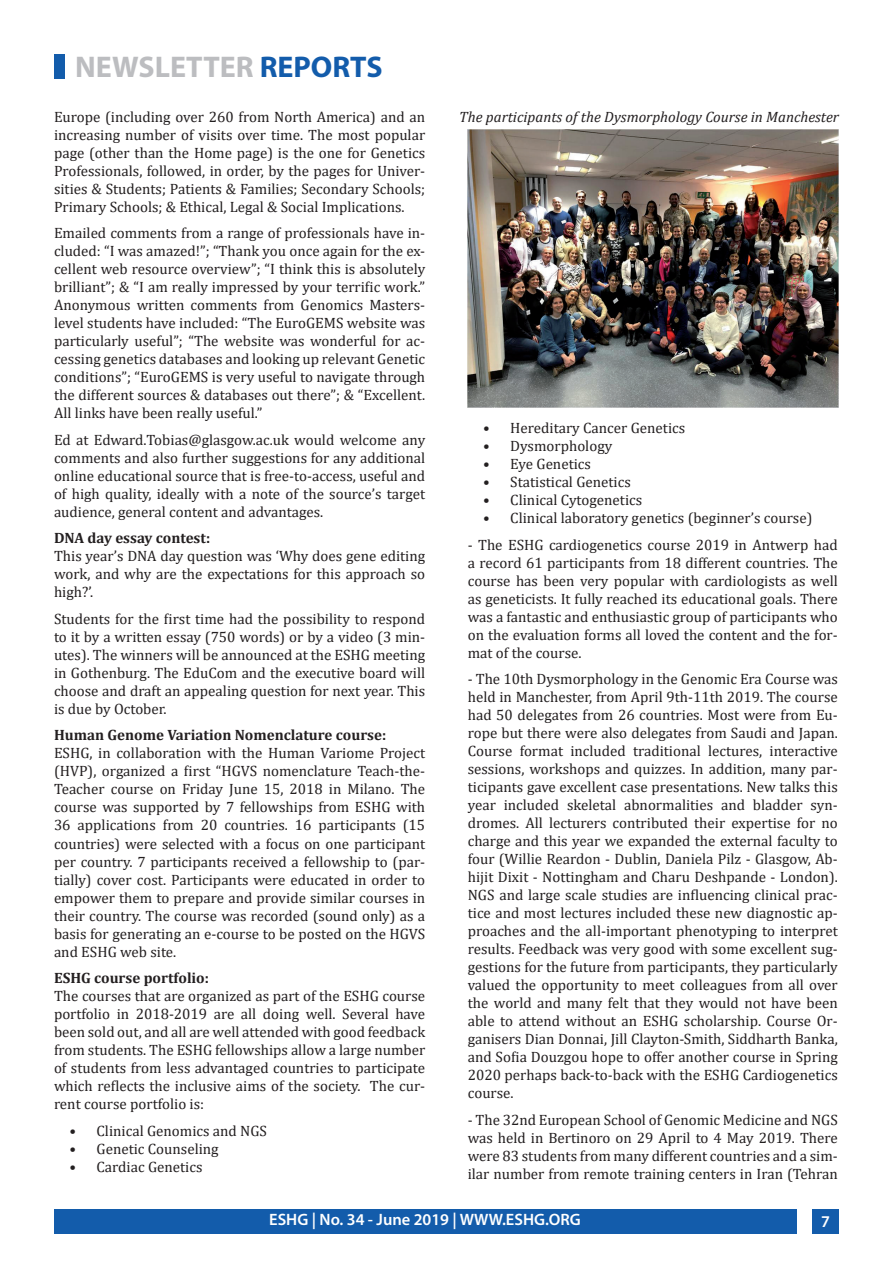
<style>
.page{position:relative;width:893px;height:1263px;background:#fff}
.page>*{position:absolute;margin:0;border:0;box-sizing:border-box;transform-origin:0 0}
.t1{font:700 30px "Myriad Pro";color:#bcbdc0}
.t2{font:600 16.5px "Myriad Pro";color:#fff}
.t3{font:15px/18px "Cambria";color:#231f20;text-align:justify}
.t4{font:700 15px "Cambria";color:#231f20}
.t5{font:italic 15px "Cambria";color:#231f20}
.s1{color:#135cab}
</style>
<div class="page">
<div style="left:54px;top:1209px;width:742px;height:24px;background:#135cab"></div>
<div style="left:54px;top:54px;width:10px;height:25px;background:#135cab"></div>
<div style="left:812px;top:1209px;width:27px;height:24px;background:#135cab"></div>
<img style="left:468px;top:130px;width:371px;height:277px">
<h1 class="t1" style="left:75px;top:47px;width:309px">NEWSLETTER <span class="s1">REPORTS</span></h1>
<p class="t3" style="left:54px;top:108px;width:373px">Europe (including over 260 from North America) and an increasing number of visits over time. The most popular page (other than the Home page) is the one for Genetics Professionals, followed, in order, by the pages for Univer&shy;sities &amp; Students; Patients &amp; Families; Secondary Schools; Primary Schools; &amp; Ethical, Legal &amp; Social Implications.</p>
<p class="t3" style="left:54px;top:224px;width:373px">Emailed comments from a range of professionals have in&shy;cluded: “I was amazed!”; “Thank you once again for the ex&shy;cellent web resource overview”; “I think this is absolutely brilliant”; &amp; “I am really impressed by your terrific work.” Anonymous written comments from Genomics Masters&shy;level students have included: “The EuroGEMS website was particularly useful”; “The website was wonderful for ac&shy;cessing genetics databases and looking up relevant Genetic conditions”; “EuroGEMS is very useful to navigate through the different sources &amp; databases out there”; &amp; “Excellent.<br>All links have been really useful.”</p>
<p class="t3" style="left:54px;top:431px;width:373px">Ed at Edward.Tobias@glasgow.ac.uk would welcome any comments and also further suggestions for any additional online educational source that is free-to-access, useful and of high quality, ideally with a note of the source’s target audience, general content and advantages.</p>
<p class="t4" style="left:54px;top:528px;width:158px">DNA day essay contest:</p>
<p class="t3" style="left:54px;top:547px;width:373px">This year’s DNA day question was ‘Why does gene editing work, and why are the expectations for this approach so high?’.</p>
<p class="t3" style="left:54px;top:610px;width:373px">Students for the first time had the possibility to respond to it by a written essay (750 words) or by a video (3 min&shy;utes). The winners will be announced at the ESHG meeting in Gothenburg. The EduCom and the executive board will choose and draft an appealing question for next year. This is due by October.</p>
<p class="t4" style="left:54px;top:725px;width:334px">Human Genome Variation Nomenclature course:</p>
<p class="t3" style="left:54px;top:744px;width:373px">ESHG, in collaboration with the Human Variome Project (HVP), organized a first “HGVS nomenclature Teach-the-Teacher course on Friday June 15, 2018 in Milano. The course was supported by 7 fellowships from ESHG with 36 applications from 20 countries. 16 participants (15 countries) were selected with a focus on one participant per country. 7 participants received a fellowship to (par&shy;tially) cover cost. Participants were educated in order to empower them to prepare and provide similar courses in their country. The course was recorded (sound only) as a basis for generating an e-course to be posted on the HGVS and ESHG web site.</p>
<p class="t4" style="left:54px;top:967px;width:157px">ESHG course portfolio:</p>
<p class="t3" style="left:54px;top:987px;width:373px">The courses that are organized as part of the ESHG course portfolio in 2018-2019 are all doing well. Several have been sold out, and all are well attended with good feedback from students. The ESHG fellowships allow a large number of students from less advantaged countries to participate which reflects the inclusive aims of the society. The cur&shy;rent course portfolio is:</p>
<p class="t3" style="left:70px;top:1121px;width:199px">• Clinical Genomics and NGS</p>
<p class="t3" style="left:70px;top:1139px;width:151px">• Genetic Counseling</p>
<p class="t3" style="left:70px;top:1157px;width:134px">• Cardiac Genetics</p>
<p class="t5" style="left:459px;top:106px;width:381px">The participants of the Dysmorphology Course in Manchester</p>
<p class="t3" style="left:483px;top:419px;width:203px">• Hereditary Cancer Genetics</p>
<p class="t3" style="left:483px;top:437px;width:131px">• Dysmorphology</p>
<p class="t3" style="left:483px;top:455px;width:109px">• Eye Genetics</p>
<p class="t3" style="left:483px;top:473px;width:149px">• Statistical Genetics</p>
<p class="t3" style="left:483px;top:491px;width:160px">• Clinical Cytogenetics</p>
<p class="t3" style="left:483px;top:509px;width:331px">• Clinical laboratory genetics (beginner’s course)</p>
<p class="t3" style="left:468px;top:535px;width:372px">- The ESHG cardiogenetics course 2019 in Antwerp had a record 61 participants from 18 different countries. The course has been very popular with cardiologists as well as geneticists. It fully reached its educational goals. There was a fantastic and enthusiastic group of participants who on the evaluation forms all loved the content and the for&shy;mat of the course.</p>
<p class="t3" style="left:468px;top:670px;width:372px">- The 10th Dysmorphology in the Genomic Era Course was held in Manchester, from April 9th-11th 2019. The course had 50 delegates from 26 countries. Most were from Eu&shy;rope but there were also delegates from Saudi and Japan.<br>Course format included traditional lectures, interactive sessions, workshops and quizzes. In addition, many par&shy;ticipants gave excellent case presentations. New talks this year included skeletal abnormalities and bladder syn&shy;dromes. All lecturers contributed their expertise for no charge and this year we expanded the external faculty to four (Willie Reardon - Dublin, Daniela Pilz - Glasgow, Ab&shy;hijit Dixit - Nottingham and Charu Deshpande - London).<br>NGS and large scale studies are influencing clinical prac&shy;tice and most lectures included these new diagnostic ap&shy;proaches and the all-important phenotyping to interpret results. Feedback was very good with some excellent sug&shy;gestions for the future from participants, they particularly valued the opportunity to meet colleagues from all over the world and many felt that they would not have been able to attend without an ESHG scholarship. Course Or&shy;ganisers Dian Donnai, Jill Clayton-Smith, Siddharth Banka, and Sofia Douzgou hope to offer another course in Spring 2020 perhaps back-to-back with the ESHG Cardiogenetics course.</p>
<p class="t3" style="left:468px;top:1110px;width:372px">- The 32nd European School of Genomic Medicine and NGS was held in Bertinoro on 29 April to 4 May 2019. There were 83 students from many different countries and a sim&shy;ilar number from remote training centers in Iran (Tehran</p>
<p class="t2" style="left:269px;top:1209px;width:313px">ESHG | No. 34 - June 2019 | WWW.ESHG.ORG</p>
<p class="t2" style="left:821px;top:1211px;width:10px">7</p>
</div>
